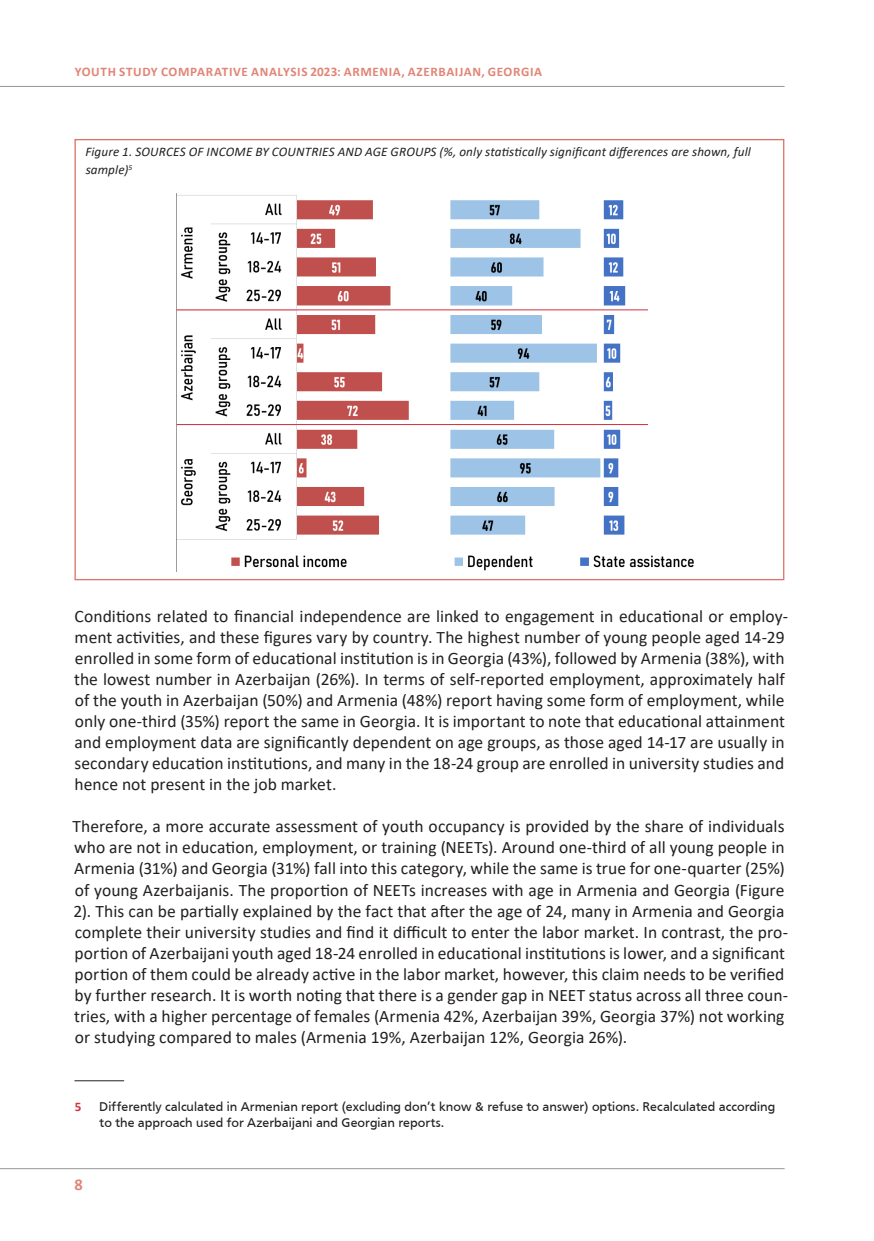
<style>
.page{position:relative;width:874px;height:1241px;background:#fff}
.page>*{position:absolute;margin:0;border:0;box-sizing:border-box;transform-origin:0 0}
.FT_Blocksatz{font:17.5px/21px "Calibri";color:#231f20}
.t1{font:700 16.45px "Calibri";color:#e18577}
.Fußnoten-__Marginalt{font:13.12px/15.8px "Frutiger";letter-spacing:.005em;color:#231f20}
.Auszeichnung_Grafikt{font:italic 13.12px/18.4px "Calibri";letter-spacing:.01em;color:#231f20}
.t2{font:700 13.12px "Calibri";letter-spacing:.045em;color:#e18577}
.Fußnoten-__Marginalt-2{font:700 13.12px "Calibri";color:#d2323f}
.s1{font-family:"Frutiger";font-weight:700;font-size:16.45px;color:#fff}
</style>
<div class="page">
<hr style="left:74px;top:1080px;width:50px;height:1px;background:#231f20">
<img style="left:177px;top:195px;width:517px;height:376px">
<hr style="left:177px;top:309px;width:470px;height:1px;background:#d2323f">
<hr style="left:177px;top:424px;width:470px;height:1px;background:#d2323f">
<hr style="left:0;top:1167px;width:784px;height:1px;background:#939598">
<hr style="left:0;top:86px;width:784px;height:1px;background:#939598">
<p class="t2" style="left:75px;top:62px;width:468px">YOUTH STUDY COMPARATIVE ANALYSIS 2023: ARMENIA, AZERBAIJAN, GEORGIA</p>
<p class="Auszeichnung_Grafikt" style="left:85px;top:141px;width:666px">Figure 1. SOURCES OF INCOME BY COUNTRIES AND AGE GROUPS (%, only statistically significant differences are shown, full sample)<sup>5</sup></p>
<p class="FT_Blocksatz" style="left:74px;top:605px;width:715px">Conditions related to financial independence are linked to engagement in educational or employ&shy;ment activities, and these figures vary by country. The highest number of young people aged 14-29 enrolled in some form of educational institution is in Georgia (43%), followed by Armenia (38%), with the lowest number in Azerbaijan (26%). In terms of self-reported employment, approximately half of the youth in Azerbaijan (50%) and Armenia (48%) report having some form of employment, while only one-third (35%) report the same in Georgia. It is important to note that educational attainment and employment data are significantly dependent on age groups, as those aged 14-17 are usually in secondary education institutions, and many in the 18-24 group are enrolled in university studies and hence not present in the job market. <span class="s1">5</span></p>
<p class="FT_Blocksatz" style="left:72px;top:815px;width:717px">Therefore, a more accurate assessment of youth occupancy is provided by the share of individuals who are not in education, employment, or training (NEETs). Around one-third of all young people in Armenia (31%) and Georgia (31%) fall into this category, while the same is true for one-quarter (25%) of young Azerbaijanis. The proportion of NEETs increases with age in Armenia and Georgia (Figure 2). This can be partially explained by the fact that after the age of 24, many in Armenia and Georgia complete their university studies and find it difficult to enter the labor market. In contrast, the pro&shy;portion of Azerbaijani youth aged 18-24 enrolled in educational institutions is lower, and a significant portion of them could be already active in the labor market, however, this claim needs to be verified by further research. It is worth noting that there is a gender gap in NEET status across all three coun&shy;tries, with a higher percentage of females (Armenia 42%, Azerbaijan 39%, Georgia 37%) not working or studying compared to males (Armenia 19%, Azerbaijan 12%, Georgia 26%).</p>
<p class="Fußnoten-__Marginalt-2" style="left:75px;top:1097px;width:8px">5</p>
<p class="Fußnoten-__Marginalt" style="left:99px;top:1098px;width:677px">Differently calculated in Armenian report (excluding don’t know &amp; refuse to answer) options. Recalculated according to the approach used for Azerbaijani and Georgian reports.</p>
<p class="t1" style="left:74px;top:1172px;width:10px">8</p>
</div>
